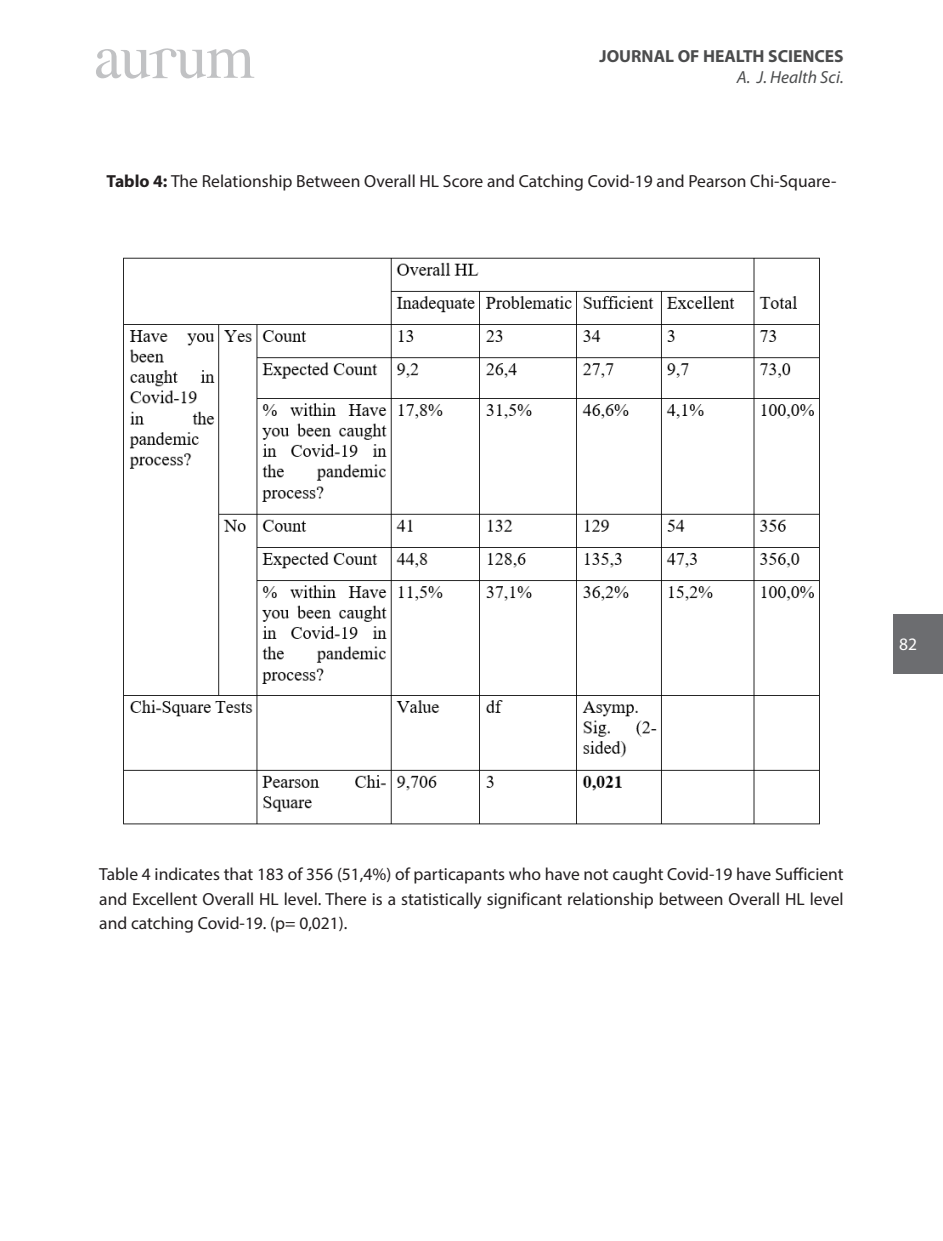
<style>
.page{position:relative;width:943px;height:1241px;background:#fff}
.page>*{position:absolute;margin:0;border:0;box-sizing:border-box;transform-origin:0 0}
.AURUM_-_CAPTION_Styl{font:17.5px/24.5px "Myriad Pro";color:#231f20;text-align:justify}
.t1{font:700 17.5px "Myriad Pro";color:#4b4c4d}
.t2{font:italic 17.5px "Myriad Pro";color:#4b4c4d}
.t3{font:17.5px "Myriad Pro";color:#fff}
.s1{font-weight:700}
</style>
<div class="page">
<svg style="left:96px;top:48px;width:158px;height:31px"></svg>
<div style="left:893px;top:614px;width:50px;height:59px;background:#6c6d70"></div>
<img style="left:123px;top:257px;width:697px;height:568px">
<p class="t1" style="left:599px;top:44px;width:246px">JOURNAL OF HEALTH SCIENCES</p>
<p class="t2" style="left:737px;top:67px;width:108px">A. J. Health Sci.</p>
<p class="AURUM_-_CAPTION_Styl" style="left:107px;top:168px;width:731px"><span class="s1">Tablo 4:</span> The Relationship Between Overall HL Score and Catching Covid-19 and Pearson Chi-Square-</p>
<p class="t3" style="left:899px;top:632px;width:19px">82</p>
<p class="AURUM_-_CAPTION_Styl" style="left:99px;top:861px;width:746px">Table 4 indicates that 183 of 356 (51,4%) of particapants who have not caught Covid-19 have Sufficient and Excellent Overall HL level. There is a statistically significant relationship between Overall HL level and catching Covid-19. (p= 0,021).</p>
</div>
